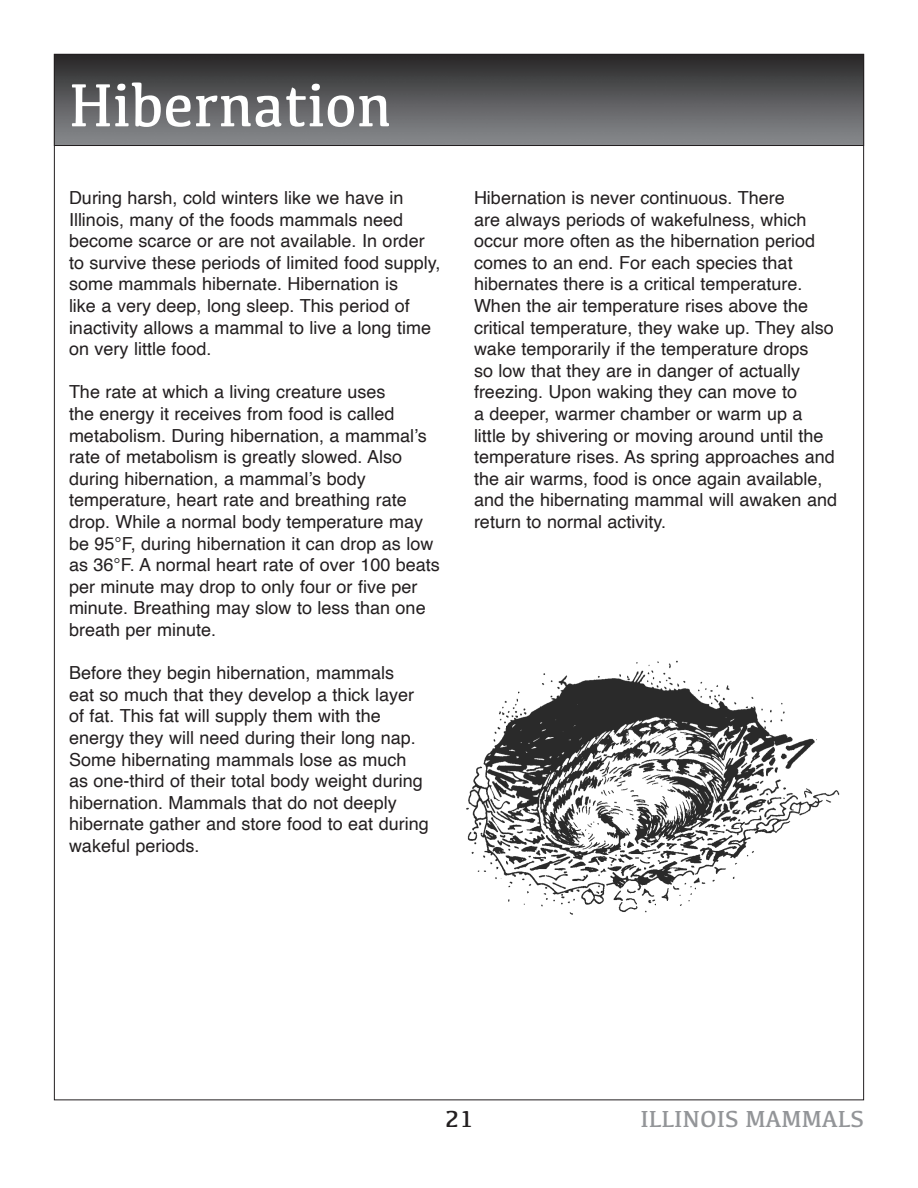
<style>
.page{position:relative;width:918px;height:1188px;background:#fff}
.page>*{position:absolute;margin:0;border:0;box-sizing:border-box;transform-origin:0 0}
.t1{font:63px "Kefa";color:#fff;scale:.95 1}
.t2{font:24px "Kefa";color:#939598}
.t3{font:24px "Kefa";color:#231f20}
.t4{font:18px/21.6px "Helvetica";color:#231f20}
</style>
<div class="page">
<img style="left:56px;top:56px;width:806px;height:88px">
<div style="left:54px;top:54px;width:810px;height:92px;border:1px solid #231f20"></div>
<img style="left:466px;top:660px;width:374px;height:255px">
<p class="t1" style="left:69px;top:66px;width:341px">Hibernation</p>
<p class="t4" style="left:69px;top:187px;width:373px">During harsh, cold winters like we have in Illinois, many of the foods mammals need become scarce or are not available. In order to survive these periods of limited food supply, some mammals hibernate. Hibernation is<br>like a very deep, long sleep. This period of inactivity allows a mammal to live a long time on very little food.</p>
<p class="t4" style="left:69px;top:382px;width:372px">The rate at which a living creature uses<br>the energy it receives from food is called metabolism. During hibernation, a mammal’s rate of metabolism is greatly slowed. Also during hibernation, a mammal’s body temperature, heart rate and breathing rate drop. While a normal body temperature may be 95 F, during hibernation it can drop as low as 36 F. A normal heart rate of over 100 beats per minute may drop to only four or five per minute. Breathing may slow to less than one breath per minute.</p>
<p class="t4" style="left:69px;top:663px;width:361px">Before they begin hibernation, mammals<br>eat so much that they develop a thick layer of fat. This fat will supply them with the energy they will need during their long nap.<br>Some hibernating mammals lose as much as one-third of their total body weight during hibernation. Mammals that do not deeply hibernate gather and store food to eat during wakeful periods.</p>
<p class="t4" style="left:474px;top:187px;width:365px">Hibernation is never continuous. There<br>are always periods of wakefulness, which occur more often as the hibernation period comes to an end. For each species that hibernates there is a critical temperature.<br>When the air temperature rises above the critical temperature, they wake up. They also wake temporarily if the temperature drops<br>so low that they are in danger of actually freezing. Upon waking they can move to<br>a deeper, warmer chamber or warm up a little by shivering or moving around until the temperature rises. As spring approaches and the air warms, food is once again available, and the hibernating mammal will awaken and return to normal activity.</p>
<p class="t3" style="left:445px;top:1105px;width:30px">21</p>
<p class="t2" style="left:641px;top:1105px;width:225px">ILLINOIS MAMMALS</p>
</div>
